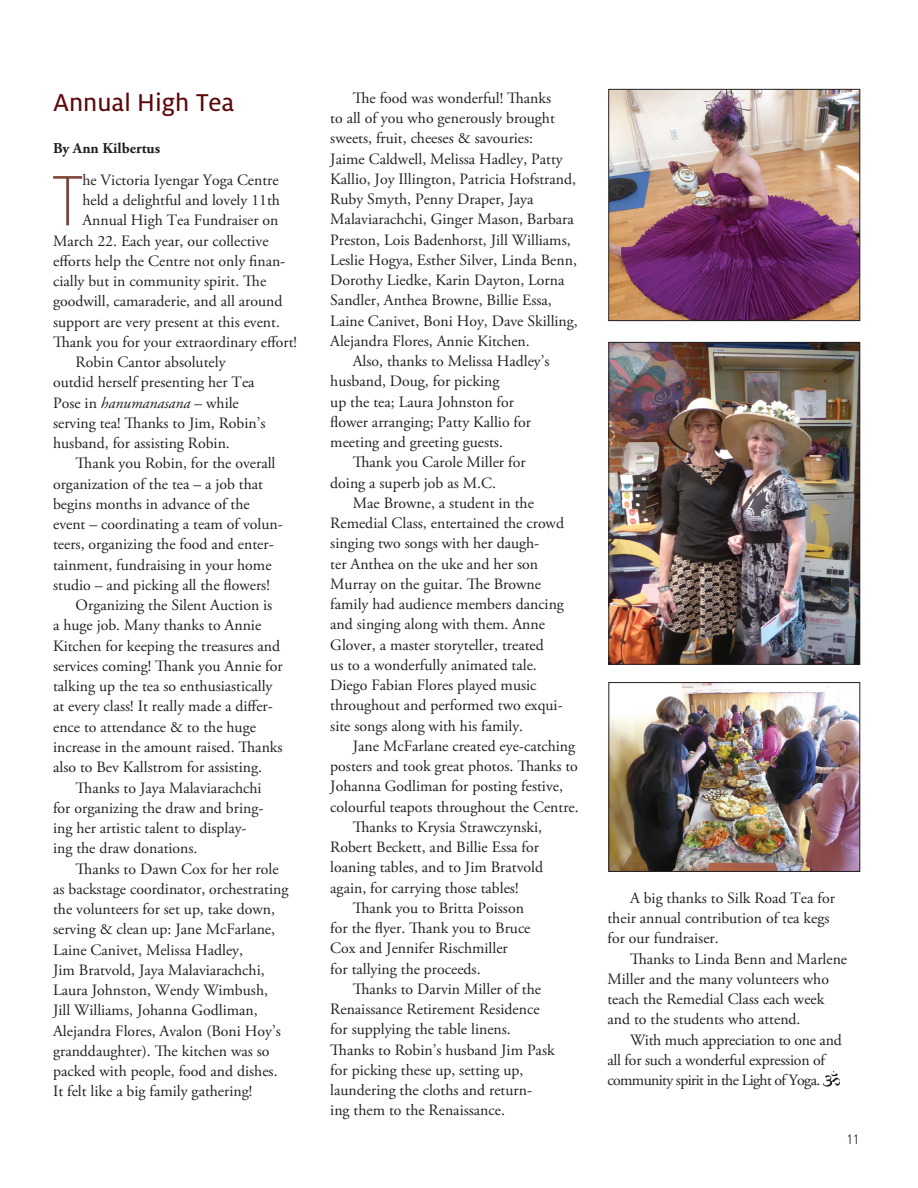
<style>
.page{position:relative;width:918px;height:1188px;background:#fff}
.page>*{position:absolute;margin:0;border:0;box-sizing:border-box;transform-origin:0 0}
.t1{font:100 condensed 69px "Helvetica Neue";color:#81463b}
.t2{font:27px "Milo Text";color:#5b090b}
.t3{font:15.75px/20.2px "Adobe Garamond Pro";color:#231f20}
.t4{font:700 15px "Adobe Garamond Pro";color:#231f20}
.t5{font:300 condensed 13.5px "Frutiger";color:#231f20}
.s1{font-style:italic}
</style>
<div class="page">
<svg style="left:823px;top:1071px;width:17px;height:15px"></svg>
<img style="left:610px;top:344px;width:248px;height:319px">
<div style="left:608px;top:342px;width:252px;height:323px;border:1px solid #231f20"></div>
<img style="left:610px;top:91px;width:248px;height:228px">
<div style="left:608px;top:89px;width:252px;height:232px;border:1px solid #231f20"></div>
<img style="left:610px;top:684px;width:248px;height:186px">
<div style="left:608px;top:682px;width:252px;height:190px;border:1px solid #231f20"></div>
<h2 class="t2" style="left:53px;top:87px;width:183px">Annual High Tea</h2>
<p class="t4" style="left:53px;top:139px;width:108px">By Ann Kilbertus</p>
<h1 class="t1" style="left:53px;top:162px;width:31px">T</h1>
<p class="t3" style="left:82px;top:170px;width:198px">he Victoria Iyengar Yoga Centre</p>
<p class="t3" style="left:82px;top:191px;width:199px">held a delightful and lovely 11th</p>
<p class="t3" style="left:82px;top:211px;width:198px">Annual High Tea Fundraiser on</p>
<p class="t3" style="left:53px;top:231px;width:217px">March 22. Each year, our collective</p>
<p class="t3" style="left:53px;top:251px;width:234px">efforts help the Centre not only finan-</p>
<p class="t3" style="left:53px;top:272px;width:215px">cially but in community spirit. The</p>
<p class="t3" style="left:53px;top:292px;width:231px">goodwill, camaraderie, and all around</p>
<p class="t3" style="left:53px;top:312px;width:228px">support are very present at this event.</p>
<p class="t3" style="left:53px;top:332px;width:245px">Thank you for your extraordinary effort!</p>
<p class="t3" style="left:76px;top:353px;width:151px">Robin Cantor absolutely</p>
<p class="t3" style="left:53px;top:373px;width:203px">outdid herself presenting her Tea</p>
<p class="t3" style="left:53px;top:393px;width:187px">Pose in <span class="s1">hanumanasana</span> – while</p>
<p class="t3" style="left:53px;top:413px;width:214px">serving tea! Thanks to Jim, Robin’s</p>
<p class="t3" style="left:53px;top:434px;width:178px">husband, for assisting Robin.</p>
<p class="t3" style="left:76px;top:454px;width:201px">Thank you Robin, for the overall</p>
<p class="t3" style="left:53px;top:474px;width:211px">organization of the tea – a job that</p>
<p class="t3" style="left:53px;top:494px;width:198px">begins months in advance of the</p>
<p class="t3" style="left:53px;top:515px;width:231px">event – coordinating a team of volun-</p>
<p class="t3" style="left:53px;top:535px;width:222px">teers, organizing the food and enter-</p>
<p class="t3" style="left:53px;top:555px;width:220px">tainment, fundraising in your home</p>
<p class="t3" style="left:53px;top:575px;width:218px">studio – and picking all the flowers!</p>
<p class="t3" style="left:76px;top:596px;width:198px">Organizing the Silent Auction is</p>
<p class="t3" style="left:53px;top:616px;width:210px">a huge job. Many thanks to Annie</p>
<p class="t3" style="left:53px;top:636px;width:229px">Kitchen for keeping the treasures and</p>
<p class="t3" style="left:53px;top:656px;width:231px">services coming! Thank you Annie for</p>
<p class="t3" style="left:53px;top:677px;width:221px">talking up the tea so enthusiastically</p>
<p class="t3" style="left:53px;top:697px;width:221px">at every class! It really made a differ-</p>
<p class="t3" style="left:53px;top:717px;width:204px">ence to attendance &amp; to the huge</p>
<p class="t3" style="left:53px;top:737px;width:231px">increase in the amount raised. Thanks</p>
<p class="t3" style="left:53px;top:758px;width:210px">also to Bev Kallstrom for assisting.</p>
<p class="t3" style="left:76px;top:778px;width:188px">Thanks to Jaya Malaviarachchi</p>
<p class="t3" style="left:53px;top:798px;width:212px">for organizing the draw and bring-</p>
<p class="t3" style="left:53px;top:818px;width:195px">ing her artistic talent to display-</p>
<p class="t3" style="left:53px;top:839px;width:146px">ing the draw donations.</p>
<p class="t3" style="left:76px;top:859px;width:204px">Thanks to Dawn Cox for her role</p>
<p class="t3" style="left:53px;top:879px;width:237px">as backstage coordinator, orchestrating</p>
<p class="t3" style="left:53px;top:899px;width:224px">the volunteers for set up, take down,</p>
<p class="t3" style="left:53px;top:920px;width:224px">serving &amp; clean up: Jane McFarlane,</p>
<p class="t3" style="left:53px;top:940px;width:192px">Laine Canivet, Melissa Hadley,</p>
<p class="t3" style="left:53px;top:960px;width:213px">Jim Bratvold, Jaya Malaviarachchi,</p>
<p class="t3" style="left:53px;top:980px;width:216px">Laura Johnston, Wendy Wimbush,</p>
<p class="t3" style="left:53px;top:1001px;width:206px">Jill Williams, Johanna Godliman,</p>
<p class="t3" style="left:53px;top:1021px;width:229px">Alejandra Flores, Avalon (Boni Hoy’s</p>
<p class="t3" style="left:53px;top:1041px;width:218px">granddaughter). The kitchen was so</p>
<p class="t3" style="left:53px;top:1062px;width:226px">packed with people, food and dishes.</p>
<p class="t3" style="left:53px;top:1082px;width:201px">It felt like a big family gathering!</p>
<p class="t3" style="left:353px;top:88px;width:200px">The food was wonderful! Thanks</p>
<p class="t3" style="left:330px;top:108px;width:226px">to all of you who generously brought</p>
<p class="t3" style="left:330px;top:129px;width:204px">sweets, fruit, cheeses &amp; savouries:</p>
<p class="t3" style="left:330px;top:149px;width:234px">Jaime Caldwell, Melissa Hadley, Patty</p>
<p class="t3" style="left:330px;top:169px;width:247px">Kallio, Joy Illington, Patricia Hofstrand,</p>
<p class="t3" style="left:330px;top:189px;width:205px">Ruby Smyth, Penny Draper, Jaya</p>
<p class="t3" style="left:330px;top:210px;width:245px">Malaviarachchi, Ginger Mason, Barbara</p>
<p class="t3" style="left:330px;top:230px;width:242px">Preston, Lois Badenhorst, Jill Williams,</p>
<p class="t3" style="left:330px;top:250px;width:248px">Leslie Hogya, Esther Silver, Linda Benn,</p>
<p class="t3" style="left:330px;top:270px;width:236px">Dorothy Liedke, Karin Dayton, Lorna</p>
<p class="t3" style="left:330px;top:291px;width:223px">Sandler, Anthea Browne, Billie Essa,</p>
<p class="t3" style="left:330px;top:311px;width:249px">Laine Canivet, Boni Hoy, Dave Skilling,</p>
<p class="t3" style="left:330px;top:331px;width:201px">Alejandra Flores, Annie Kitchen.</p>
<p class="t3" style="left:353px;top:351px;width:198px">Also, thanks to Melissa Hadley’s</p>
<p class="t3" style="left:330px;top:372px;width:171px">husband, Doug, for picking</p>
<p class="t3" style="left:330px;top:392px;width:185px">up the tea; Laura Johnston for</p>
<p class="t3" style="left:330px;top:412px;width:202px">flower arranging; Patty Kallio for</p>
<p class="t3" style="left:330px;top:433px;width:174px">meeting and greeting guests.</p>
<p class="t3" style="left:353px;top:453px;width:174px">Thank you Carole Miller for</p>
<p class="t3" style="left:330px;top:473px;width:167px">doing a superb job as M.C.</p>
<p class="t3" style="left:353px;top:493px;width:183px">Mae Browne, a student in the</p>
<p class="t3" style="left:330px;top:514px;width:235px">Remedial Class, entertained the crowd</p>
<p class="t3" style="left:330px;top:534px;width:211px">singing two songs with her daugh-</p>
<p class="t3" style="left:330px;top:554px;width:209px">ter Anthea on the uke and her son</p>
<p class="t3" style="left:330px;top:574px;width:212px">Murray on the guitar. The Browne</p>
<p class="t3" style="left:330px;top:595px;width:235px">family had audience members dancing</p>
<p class="t3" style="left:330px;top:615px;width:216px">and singing along with them. Anne</p>
<p class="t3" style="left:330px;top:635px;width:215px">Glover, a master storyteller, treated</p>
<p class="t3" style="left:330px;top:655px;width:208px">us to a wonderfully animated tale.</p>
<p class="t3" style="left:330px;top:676px;width:208px">Diego Fabian Flores played music</p>
<p class="t3" style="left:330px;top:696px;width:234px">throughout and performed two exqui-</p>
<p class="t3" style="left:330px;top:716px;width:194px">site songs along with his family.</p>
<p class="t3" style="left:353px;top:736px;width:224px">Jane McFarlane created eye-catching</p>
<p class="t3" style="left:330px;top:757px;width:249px">posters and took great photos. Thanks to</p>
<p class="t3" style="left:330px;top:777px;width:234px">Johanna Godliman for posting festive,</p>
<p class="t3" style="left:330px;top:797px;width:250px">colourful teapots throughout the Centre.</p>
<p class="t3" style="left:353px;top:817px;width:191px">Thanks to Krysia Strawczynski,</p>
<p class="t3" style="left:330px;top:838px;width:210px">Robert Beckett, and Billie Essa for</p>
<p class="t3" style="left:330px;top:858px;width:214px">loaning tables, and to Jim Bratvold</p>
<p class="t3" style="left:330px;top:878px;width:190px">again, for carrying those tables!</p>
<p class="t3" style="left:353px;top:898px;width:173px">Thank you to Britta Poisson</p>
<p class="t3" style="left:330px;top:919px;width:202px">for the flyer. Thank you to Bruce</p>
<p class="t3" style="left:330px;top:939px;width:179px">Cox and Jennifer Rischmiller</p>
<p class="t3" style="left:330px;top:959px;width:152px">for tallying the proceeds.</p>
<p class="t3" style="left:353px;top:979px;width:190px">Thanks to Darvin Miller of the</p>
<p class="t3" style="left:330px;top:1000px;width:211px">Renaissance Retirement Residence</p>
<p class="t3" style="left:330px;top:1020px;width:182px">for supplying the table linens.</p>
<p class="t3" style="left:330px;top:1040px;width:226px">Thanks to Robin’s husband Jim Pask</p>
<p class="t3" style="left:330px;top:1060px;width:195px">for picking these up, setting up,</p>
<p class="t3" style="left:330px;top:1081px;width:203px">laundering the cloths and return-</p>
<p class="t3" style="left:330px;top:1101px;width:176px">ing them to the Renaissance.</p>
<p class="t3" style="left:607px;top:888px;width:229px;text-indent:23px">A big thanks to Silk Road Tea for their annual contribution of tea kegs for our fundraiser.</p>
<p class="t3" style="left:607px;top:949px;width:241px;text-indent:23px">Thanks to Linda Benn and Marlene<br>Miller and the many volunteers who teach the Remedial Class each week and to the students who attend.</p>
<p class="t3" style="left:607px;top:1030px;width:236px;text-indent:23px">With much appreciation to one and all for such a wonderful expression of community spirit in the Light of Yoga.</p>
<p class="t5" style="left:846px;top:1132px;width:14px">11</p>
</div>
